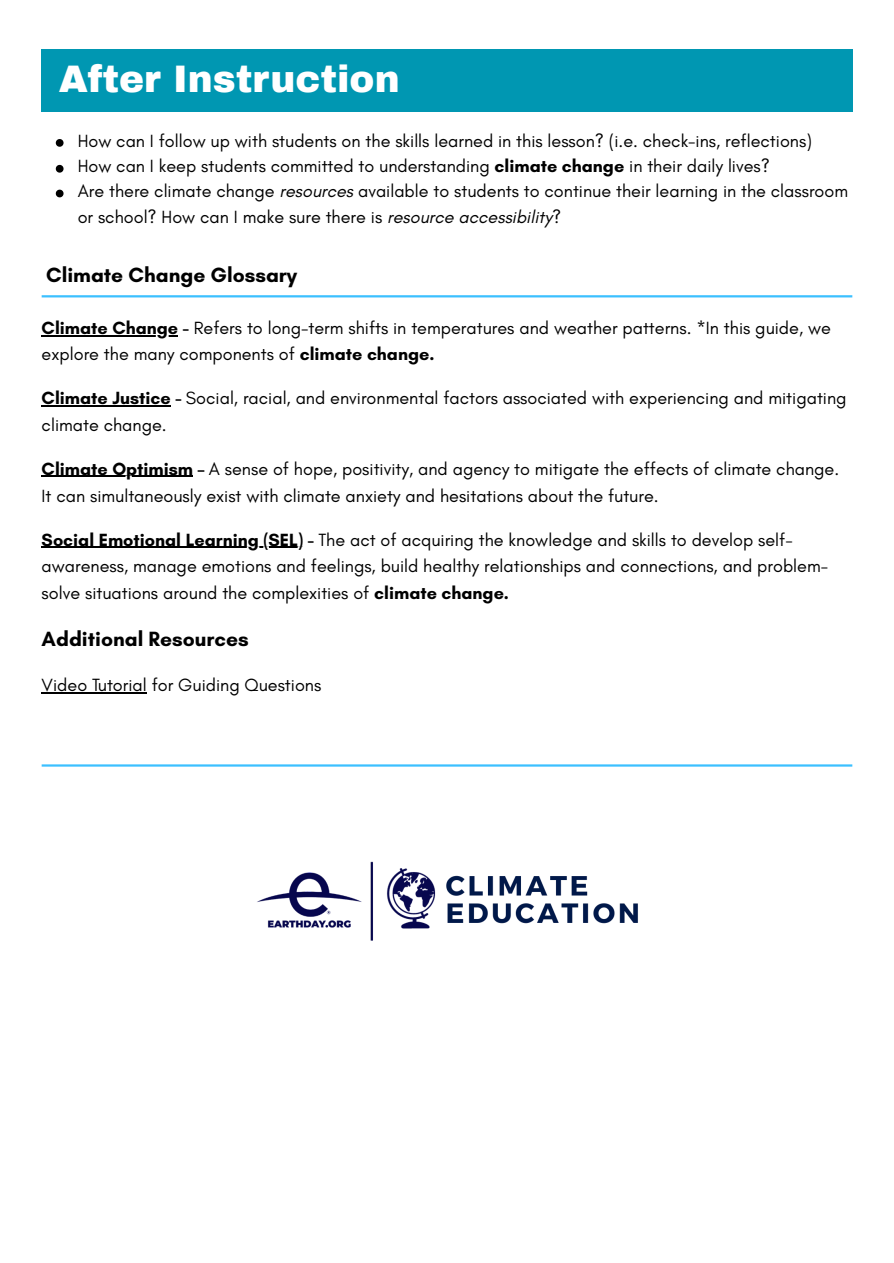
<style>
.page{position:relative;width:894px;height:1263px;background:#fff}
.page>*{position:absolute;margin:0;border:0;box-sizing:border-box;transform-origin:0 0}
.t1{font:900 37.5px "Archivo";color:#fff}
.t2{font:700 21px "Glacial Indifference";color:#000}
.t3{font:18px/25.8px "Glacial Indifference";color:#000}
.s1{font-weight:700}
.s2{font-style:italic}
</style>
<div class="page">
<hr style="left:42px;top:335px;width:136px;height:1px;background:#000">
<hr style="left:42px;top:405px;width:129px;height:1px;background:#000">
<hr style="left:42px;top:476px;width:151px;height:1px;background:#000">
<hr style="left:42px;top:547px;width:261px;height:1px;background:#000">
<hr style="left:42px;top:692px;width:105px;height:1px;background:#000">
<div style="left:42px;top:50px;width:810px;height:61px;background:#0097b2"></div>
<svg style="left:56px;top:139px;width:7px;height:8px"></svg>
<svg style="left:56px;top:165px;width:7px;height:8px"></svg>
<svg style="left:56px;top:190px;width:7px;height:7px"></svg>
<hr style="left:42px;top:295px;width:810px;height:2px;background:#3cc0ff">
<hr style="left:42px;top:764px;width:810px;height:3px;background:#3cc0ff">
<img style="left:257px;top:861px;width:381px;height:80px">
<p class="t1" style="left:59px;top:59px;width:342px">After Instruction</p>
<p class="t3" style="left:78px;top:128px;width:735px">How can I follow up with students on the skills learned in this lesson? (i.e. check-ins, reflections)</p>
<p class="t3" style="left:78px;top:153px;width:693px">How can I keep students committed to understanding <span class="s1">climate change</span> in their daily lives?</p>
<p class="t3" style="left:78px;top:178px;width:771px">Are there climate change <span class="s2">resources</span> available to students to continue their learning in the classroom or school? How can I make sure there is <span class="s2">resource accessibility</span>?</p>
<p class="t2" style="left:46px;top:262px;width:252px">Climate Change Glossary</p>
<h2 class="t3" style="left:42px;top:315px;width:790px"><span class="s1">Climate Change -</span> Refers to long-term shifts in temperatures and weather patterns. *In this guide, we explore the many components of <span class="s1">climate change.</span></h2>
<h2 class="t3" style="left:42px;top:384px;width:806px;line-height:27px"><span class="s1">Climate Justice -</span> Social, racial, and environmental factors associated with experiencing and mitigating climate change.</h2>
<h2 class="t3" style="left:42px;top:455px;width:798px;line-height:27px"><span class="s1">Climate Optimism –</span> A sense of hope, positivity, and agency to mitigate the effects of climate change.<br>It can simultaneously exist with climate anxiety and hesitations about the future.</h2>
<h2 class="t3" style="left:42px;top:526px;width:787px;line-height:26.4px"><span class="s1">Social Emotional Learning (SEL) -</span> The act of acquiring the knowledge and skills to develop self&shy;awareness, manage emotions and feelings, build healthy relationships and connections, and problem&shy;solve situations around the complexities of <span class="s1">climate change.</span></h2>
<h1 class="t2" style="left:42px;top:626px;width:209px">Additional Resources</h1>
<p class="t3" style="left:42px;top:672px;width:281px">Video Tutorial for Guiding Questions</p>
</div>
